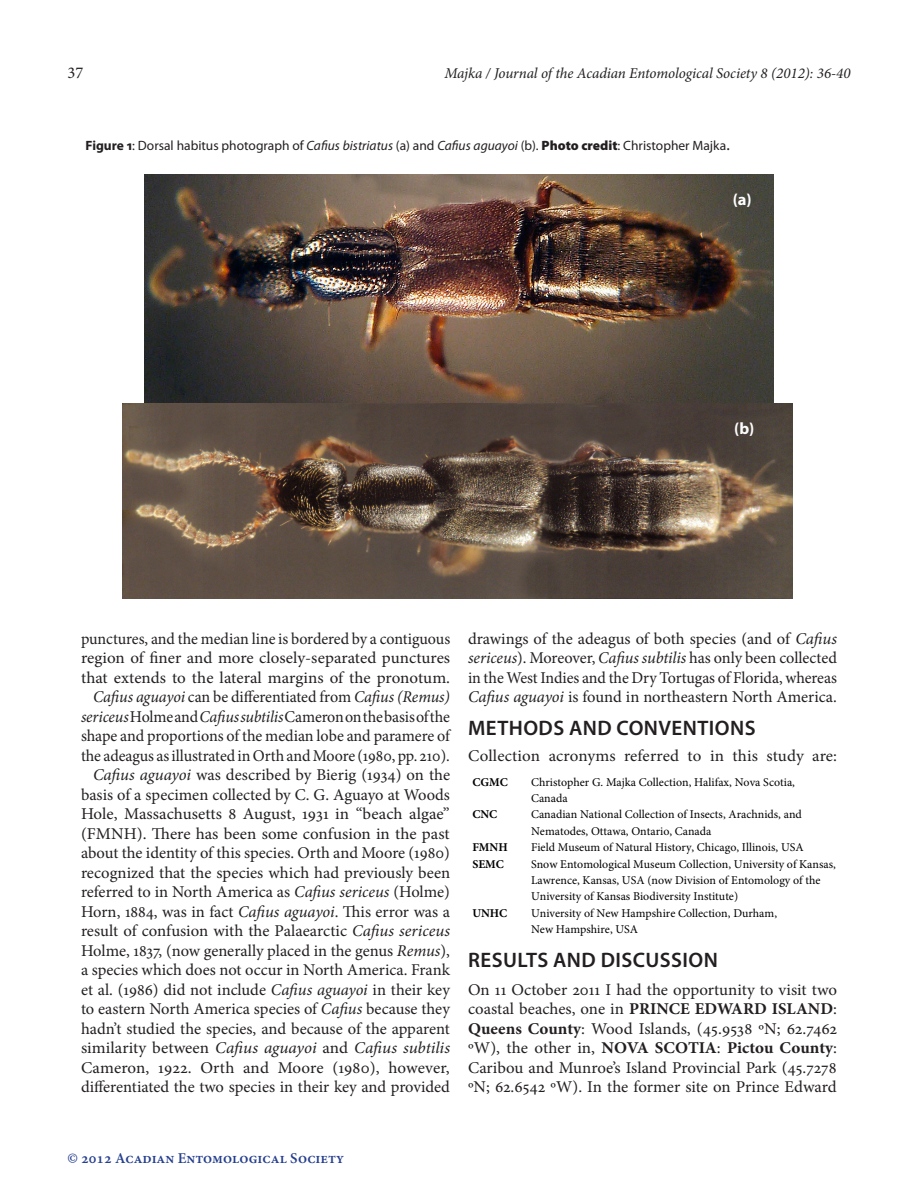
<style>
.page{position:relative;width:918px;height:1188px;background:#fff}
.page>*{position:absolute;margin:0;border:0;box-sizing:border-box;transform-origin:0 0}
.Header_1__all_except{font:600 21px "Myriad Pro";letter-spacing:.02em;color:#231f20}
.body_text__indent__n{font:16.5px/19.5px "Minion Pro";color:#231f20;text-align:justify}
.body_text__no_indent{font:16.5px/19.5px "Minion Pro";color:#231f20;text-align:justify}
.Header_2__e_g__study{font:700 16.5px "Myriad Pro";color:#fff}
.Header_2__e_g__study-2{font:700 16.5px "Myriad Pro";color:#fcfcfc}
.header__journal_name{font:16.5px "Minion Pro";color:#231f20}
.header__journal_name-2{font:italic 15px "Minion Pro";letter-spacing:-.005em;color:#231f20}
.footer__copyright_so{font:600 15px "Minion Pro";color:#253f8e}
.Header_2__e_g__study-3{font:13.5px "Myriad Pro";color:#231f20}
.t1{font:12px/16.2px "Minion Pro";color:#000}
.t2{font:700 12px "Minion Pro";color:#000}
.s1{font-weight:700}
.s2{font-style:italic}
.s3{font-weight:900}
.s4{font-size:16.5px}
</style>
<div class="page">
<img style="left:144px;top:174px;width:630px;height:230px">
<img style="left:122px;top:404px;width:671px;height:194px">
<p class="header__journal_name" style="left:68px;top:62px;width:17px">37</p>
<p class="header__journal_name-2" style="left:444px;top:63px;width:408px">Majka / Journal of the Acadian Entomological Society 8 (2012): 36-40</p>
<p class="Header_2__e_g__study-3" style="left:86px;top:138px;width:646px"><span class="s1">Figure 1</span>: Dorsal habitus photograph of <span class="s2">Cafius bistriatus</span> (a) and <span class="s2">Cafius aguayoi</span> (b). <span class="s3">Photo credit</span>: Christopher Majka<span class="s4">.</span></p>
<p class="Header_2__e_g__study" style="left:733px;top:189px;width:21px">(a)</p>
<p class="Header_2__e_g__study-2" style="left:734px;top:418px;width:22px">(b)</p>
<p class="body_text__indent__n" style="left:81px;top:629px;width:371px">punctures, and the median line is bordered by a contiguous region of finer and more closely-separated punctures that extends to the lateral margins of the pronotum.</p>
<p class="body_text__indent__n" style="left:81px;top:687px;width:371px;text-indent:12px"><span class="s2">Cafius aguayoi</span> can be differentiated from <span class="s2">Cafius (Remus) sericeus</span> Holme and <span class="s2">Cafius subtilis</span> Cameron on the basis of the shape and proportions of the median lobe and paramere of the adeagus as illustrated in Orth and Moore (1980, pp. 210).</p>
<p class="body_text__indent__n" style="left:81px;top:765px;width:371px;text-indent:12px"><span class="s2">Cafius aguayoi</span> was described by Bierig (1934) on the basis of a specimen collected by C. G. Aguayo at Woods Hole, Massachusetts 8 August, 1931 in “beach algae” (FMNH). There has been some confusion in the past about the identity of this species. Orth and Moore (1980) recognized that the species which had previously been referred to in North America as <span class="s2">Cafius sericeus</span> (Holme)<br>Horn, 1884, was in fact <span class="s2">Cafius aguayoi</span>. This error was a result of confusion with the Palaearctic <span class="s2">Cafius sericeus </span>Holme, 1837, (now generally placed in the genus <span class="s2">Remus</span>), a species which does not occur in North America. Frank et al. (1986) did not include <span class="s2">Cafius aguayoi</span> in their key to eastern North America species of <span class="s2">Cafius</span> because they hadn’t studied the species, and because of the apparent similarity between <span class="s2">Cafius aguayoi</span> and <span class="s2">Cafius subtilis </span>Cameron, 1922. Orth and Moore (1980), however, differentiated the two species in their key and provided</p>
<p class="body_text__indent__n" style="left:468px;top:629px;width:371px">drawings of the adeagus of both species (and of <span class="s2">Cafius sericeus</span>). Moreover, <span class="s2">Cafius subtilis</span> has only been collected in the West Indies and the Dry Tortugas of Florida, whereas <span class="s2">Cafius aguayoi</span> is found in northeastern North America.</p>
<p class="Header_1__all_except" style="left:468px;top:715px;width:289px">METHODS AND CONVENTIONS</p>
<p class="body_text__no_indent" style="left:468px;top:746px;width:371px">Collection acronyms referred to in this study are:</p>
<p class="t2" style="left:472px;top:774px;width:37px">CGMC</p>
<p class="t1" style="left:531px;top:774px;width:265px">Christopher G. Majka Collection, Halifax, Nova Scotia,<br>Canada</p>
<p class="t2" style="left:472px;top:806px;width:26px">CNC</p>
<p class="t1" style="left:531px;top:807px;width:272px">Canadian National Collection of Insects, Arachnids, and<br>Nematodes, Ottawa, Ontario, Canada</p>
<p class="t2" style="left:472px;top:839px;width:37px">FMNH</p>
<p class="t1" style="left:531px;top:839px;width:274px">Field Museum of Natural History, Chicago, Illinois, USA</p>
<p class="t2" style="left:472px;top:855px;width:33px">SEMC</p>
<p class="t1" style="left:531px;top:856px;width:306px">Snow Entomological Museum Collection, University of Kansas,<br>Lawrence, Kansas, USA (now Division of Entomology of the<br>University of Kansas Biodiversity Institute)</p>
<p class="t2" style="left:472px;top:904px;width:36px">UNHC</p>
<p class="t1" style="left:531px;top:905px;width:247px">University of New Hampshire Collection, Durham,<br>New Hampshire, USA</p>
<p class="Header_1__all_except" style="left:468px;top:946px;width:251px">RESULTS AND DISCUSSION</p>
<p class="body_text__no_indent" style="left:468px;top:980px;width:371px">On 11 October 2011 I had the opportunity to visit two coastal beaches, one in <span class="s1">PRINCE EDWARD ISLAND</span>:<br><span class="s1">Queens County</span>: Wood Islands, (45.9538 ºN; 62.7462 ºW), the other in, <span class="s1">NOVA SCOTIA</span>: <span class="s1">Pictou County</span>:<br>Caribou and Munroe’s Island Provincial Park (45.7278 ºN; 62.6542 ºW). In the former site on Prince Edward</p>
<p class="footer__copyright_so" style="left:68px;top:1149px;width:278px">© 2012 Acadian Entomological Society</p>
</div>
